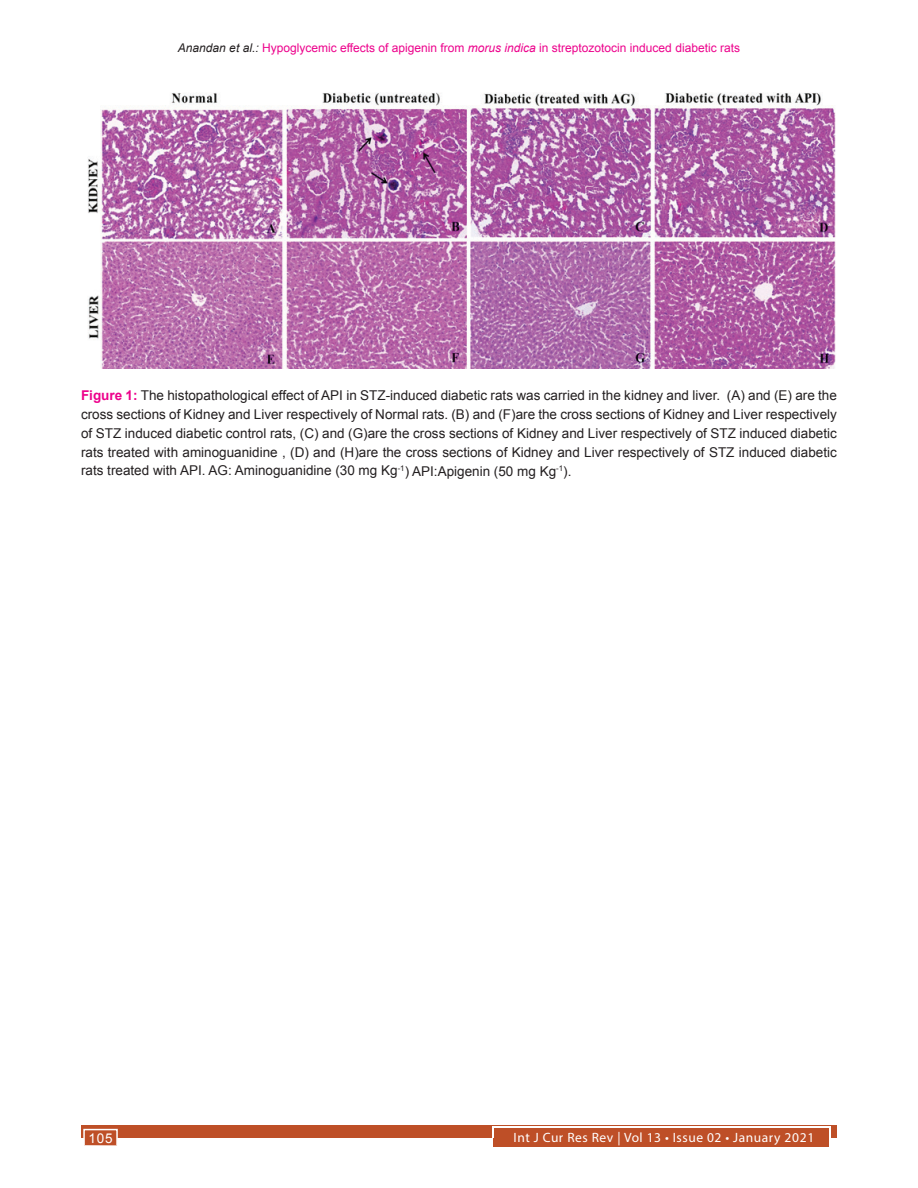
<style>
.page{position:relative;width:918px;height:1188px;background:#fff}
.page>*{position:absolute;margin:0;border:0;box-sizing:border-box;transform-origin:0 0}
.t1{font:13.5px/18.9px "Arial";color:#231f20;text-align:justify}
.t2{font:13.5px "Myriad Pro";letter-spacing:.04em;color:#fff}
.t3{font:13.5px "Arial";color:#fff}
.t4{font:12px "Arial";color:#ed028c}
.s1{font-style:italic;color:#231f20}
.s2{font-style:italic}
.s3{font-weight:700;color:#ed028c}
</style>
<div class="page">
<div style="left:81px;top:1125px;width:756px;height:13px;background:#be4f27"></div>
<div style="left:494px;top:1128px;width:335px;height:19px;background:#be4f27"></div>
<hr style="left:492px;top:1127px;width:338px;height:1px;background:#fff">
<svg style="left:492px;top:1128px;width:2px;height:10px"></svg>
<svg style="left:829px;top:1127px;width:2px;height:11px"></svg>
<div style="left:83px;top:1129px;width:35px;height:17px;background:#be4f27;border:2px solid #fff"></div>
<img style="left:88px;top:92px;width:748px;height:277px">
<p class="t4" style="left:178px;top:40px;width:564px"><span class="s1">Anandan et al.:</span> Hypoglycemic effects of apigenin from <span class="s2">morus indica</span> in streptozotocin induced diabetic rats</p>
<p class="t1" style="left:81px;top:386px;width:757px"><span class="s3">Figure 1:</span> The histopathological effect of API in STZ-induced diabetic rats was carried in the kidney and liver. (A) and (E) are the cross sections of Kidney and Liver respectively of Normal rats. (B) and (F)are the cross sections of Kidney and Liver respectively of STZ induced diabetic control rats, (C) and (G)are the cross sections of Kidney and Liver respectively of STZ induced diabetic rats treated with aminoguanidine , (D) and (H)are the cross sections of Kidney and Liver respectively of STZ induced diabetic rats treated with API. AG: Aminoguanidine (30 mg Kg<sup>-1</sup>) API:Apigenin (50 mg Kg<sup>-1</sup>).</p>
<p class="t3" style="left:88px;top:1130px;width:26px">105</p>
<p class="t2" style="left:514px;top:1129px;width:302px">Int J Cur Res Rev | Vol 13 • Issue 02 • January 2021</p>
</div>
